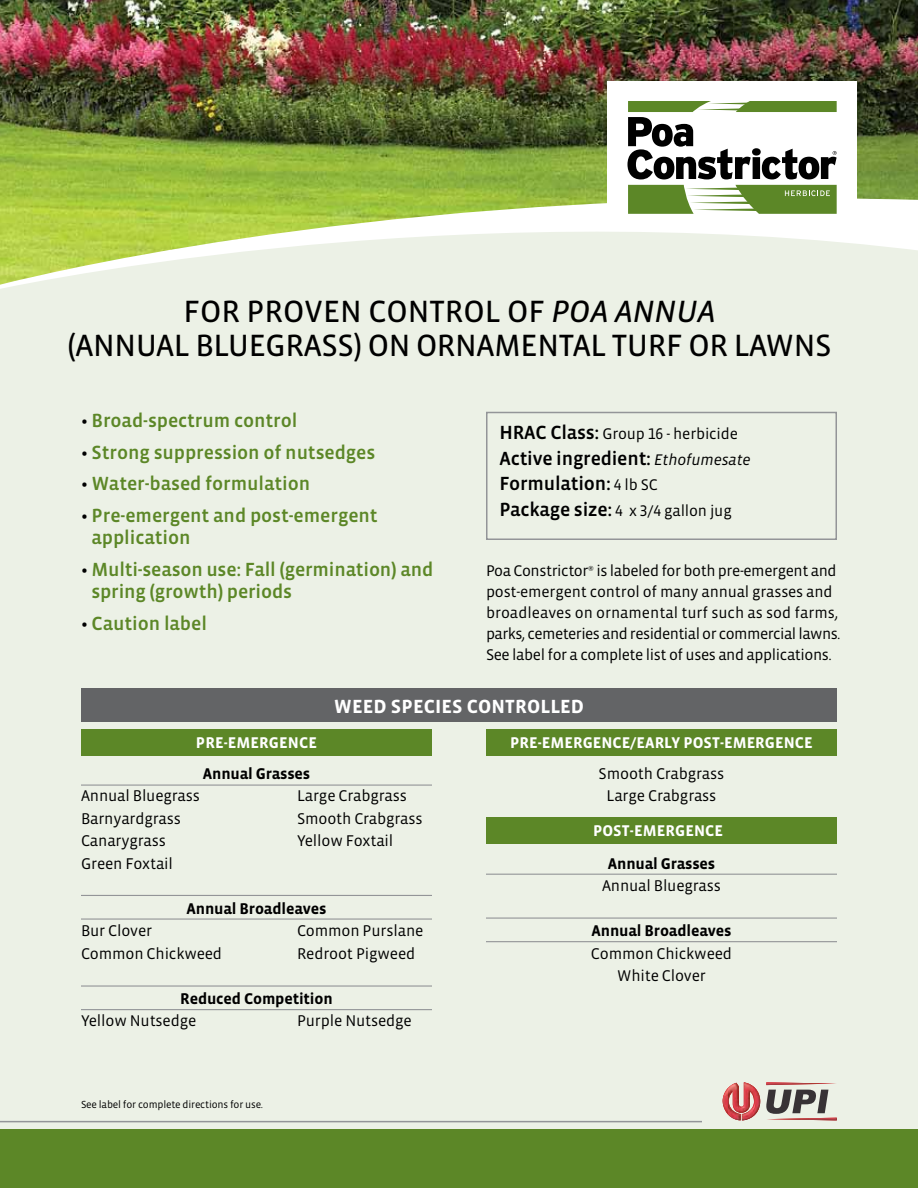
<style>
.page{position:relative;width:918px;height:1188px;background:#fff}
.page>*{position:absolute;margin:0;border:0;box-sizing:border-box;transform-origin:0 0}
.t1{font:31.5px/34.5px "Vista Sans Reg";letter-spacing:-.015em;color:#000;text-align:center}
.t2{font:19.5px/22.5px "Vista Sans Med";letter-spacing:-.005em;color:#5c8727}
.t3{font:19.5px/25.5px "Vista Sans Med";letter-spacing:-.01em;color:#000}
.t4{font:700 19.5px "Vista Sans";letter-spacing:.005em;color:#fff}
.t5{font:15.9px/22.5px "Vista Sans";letter-spacing:-.01em;color:#000;text-align:center}
.t6{font:700 15.9px "Vista Sans";letter-spacing:-.01em;color:#000}
.t7{font:700 15.9px "Vista Sans";color:#fff}
.t8{font:15.75px/21px "Vista Sans";letter-spacing:-.025em;color:#000}
.t9{font:10.5px "Vista Sans";letter-spacing:-.015em;color:#000}
.s1{font-style:italic}
.s2{color:#000}
.s3{font-family:"Vista Sans Med";font-size:19.5px}
.s4{font-family:"Vista Sans Alt"}
.s5{font-family:"Vista Sans";font-style:italic;font-size:15.75px}
.s6{font-family:"Vista Sans Alt";font-size:15.75px}
.s7{font-family:"Vista Sans";font-size:15.75px}
</style>
<div class="page">
<div style="left:0;top:285px;width:918px;height:845px;background:#ecf1e6"></div>
<img style="left:0;top:0;width:918px;height:285px">
<div style="left:81px;top:688px;width:756px;height:34px;background:#636466"></div>
<div style="left:81px;top:729px;width:351px;height:27px;background:#5c8727"></div>
<div style="left:486px;top:729px;width:351px;height:27px;background:#5c8727"></div>
<div style="left:486px;top:817px;width:351px;height:27px;background:#5c8727"></div>
<div style="left:486px;top:412px;width:351px;height:128px;border:2px solid #939598"></div>
<div style="left:608px;top:81px;width:249px;height:128px;background:#fff"></div>
<svg style="left:628px;top:185px;width:209px;height:29px"></svg>
<svg style="left:627px;top:101px;width:210px;height:78px"></svg>
<div style="left:0;top:1130px;width:918px;height:58px;background:#5c8727"></div>
<svg style="left:723px;top:1082px;width:114px;height:38px;background:#bc9e9a"></svg>
<img style="left:755px;top:1088px;width:5px;height:27px">
<img style="left:766px;top:1082px;width:71px;height:3px">
<hr style="left:0;top:1121px;width:702px;height:1px;background:#939598">
<hr style="left:81px;top:785px;width:351px;height:1px;background:#939598">
<hr style="left:81px;top:895px;width:351px;height:1px;background:#939598">
<hr style="left:81px;top:985px;width:351px;height:2px;background:#939598">
<hr style="left:486px;top:918px;width:351px;height:1px;background:#939598">
<hr style="left:486px;top:874px;width:351px;height:1px;background:#939598">
<hr style="left:81px;top:918px;width:351px;height:2px;background:#939598">
<hr style="left:81px;top:1009px;width:351px;height:1px;background:#939598">
<hr style="left:486px;top:941px;width:351px;height:1px;background:#939598">
<h1 class="t1" style="left:67px;top:295px;width:766px">FOR PROVEN CONTROL OF <span class="s1">POA ANNUA<br></span>(ANNUAL BLUEGRASS) ON ORNAMENTAL TURF OR LAWNS</h1>
<p class="t2" style="left:81px;top:410px;width:218px"><span class="s2">•</span> Broad-spectrum control</p>
<p class="t2" style="left:81px;top:441px;width:296px"><span class="s2">•</span> Strong suppression of nutsedges</p>
<p class="t2" style="left:81px;top:473px;width:231px"><span class="s2">•</span> Water-based formulation</p>
<p class="t2" style="left:91px;top:504px;width:288px;text-indent:-10px"><span class="s2">•</span> Pre-emergent and post-emergent application</p>
<p class="t2" style="left:91px;top:558px;width:343px;text-indent:-10px"><span class="s2">•</span> Multi-season use: Fall (germination) and spring (growth) periods</p>
<p class="t2" style="left:81px;top:612px;width:128px"><span class="s2">•</span> Caution label</p>
<p class="t8" style="left:500px;top:424px;width:240px"><span class="s3">HRAC Class:</span> Group <span class="s4">16</span> - herbicide</p>
<p class="t3" style="left:500px;top:446px;width:253px">Active ingredient: <span class="s5">Ethofumesate<br></span>Formulation: <span class="s6">4</span> <span class="s7">lb SC<br></span>Package size: <span class="s6">4 x 3/4</span> <span class="s7">gallon jug</span></p>
<p class="t8" style="left:486px;top:561px;width:356px">Poa Constrictor<sup>®</sup> is labeled for both pre-emergent and post-emergent control of many annual grasses and broadleaves on ornamental turf such as sod farms, parks, cemeteries and residential or commercial lawns.<br>See label for a complete list of uses and applications.</p>
<p class="t7" style="left:196px;top:735px;width:123px">PRE-EMERGENCE</p>
<p class="t4" style="left:334px;top:697px;width:252px">WEED SPECIES CONTROLLED</p>
<p class="t7" style="left:510px;top:735px;width:304px">PRE-EMERGENCE/EARLY POST-EMERGENCE</p>
<p class="t6" style="left:203px;top:765px;width:109px">ANNUAL GRASSES</p>
<p class="t5" style="left:81px;top:785px;width:120px">Annual Bluegrass</p>
<p class="t5" style="left:297px;top:785px;width:111px">Large Crabgrass</p>
<p class="t5" style="left:81px;top:808px;width:101px">Barnyardgrass</p>
<p class="t5" style="left:297px;top:808px;width:127px">Smooth Crabgrass</p>
<p class="t5" style="left:81px;top:830px;width:86px">Canarygrass</p>
<p class="t5" style="left:297px;top:830px;width:98px">Yellow Foxtail</p>
<p class="t5" style="left:81px;top:853px;width:94px">Green Foxtail</p>
<p class="t6" style="left:187px;top:900px;width:141px">ANNUAL BROADLEAVES</p>
<p class="t5" style="left:81px;top:920px;width:73px">Bur Clover</p>
<p class="t5" style="left:297px;top:920px;width:128px">Common Purslane</p>
<p class="t5" style="left:81px;top:943px;width:143px">Common Chickweed</p>
<p class="t5" style="left:297px;top:943px;width:120px">Redroot Pigweed</p>
<p class="t6" style="left:180px;top:990px;width:154px">REDUCED COMPETITION</p>
<p class="t5" style="left:81px;top:1010px;width:117px">Yellow Nutsedge</p>
<p class="t5" style="left:297px;top:1010px;width:116px">Purple Nutsedge</p>
<p class="t9" style="left:81px;top:1100px;width:184px">See label for complete directions for use.</p>
<p class="t5" style="left:599px;top:762px;width:127px">Smooth Crabgrass<br>Large Crabgrass</p>
<p class="t7" style="left:593px;top:823px;width:132px">POST-EMERGENCE</p>
<p class="t6" style="left:608px;top:855px;width:109px">ANNUAL GRASSES</p>
<p class="t5" style="left:602px;top:875px;width:120px">Annual Bluegrass</p>
<p class="t6" style="left:592px;top:923px;width:141px">ANNUAL BROADLEAVES</p>
<p class="t5" style="left:591px;top:942px;width:143px">Common Chickweed<br>White Clover</p>
</div>
